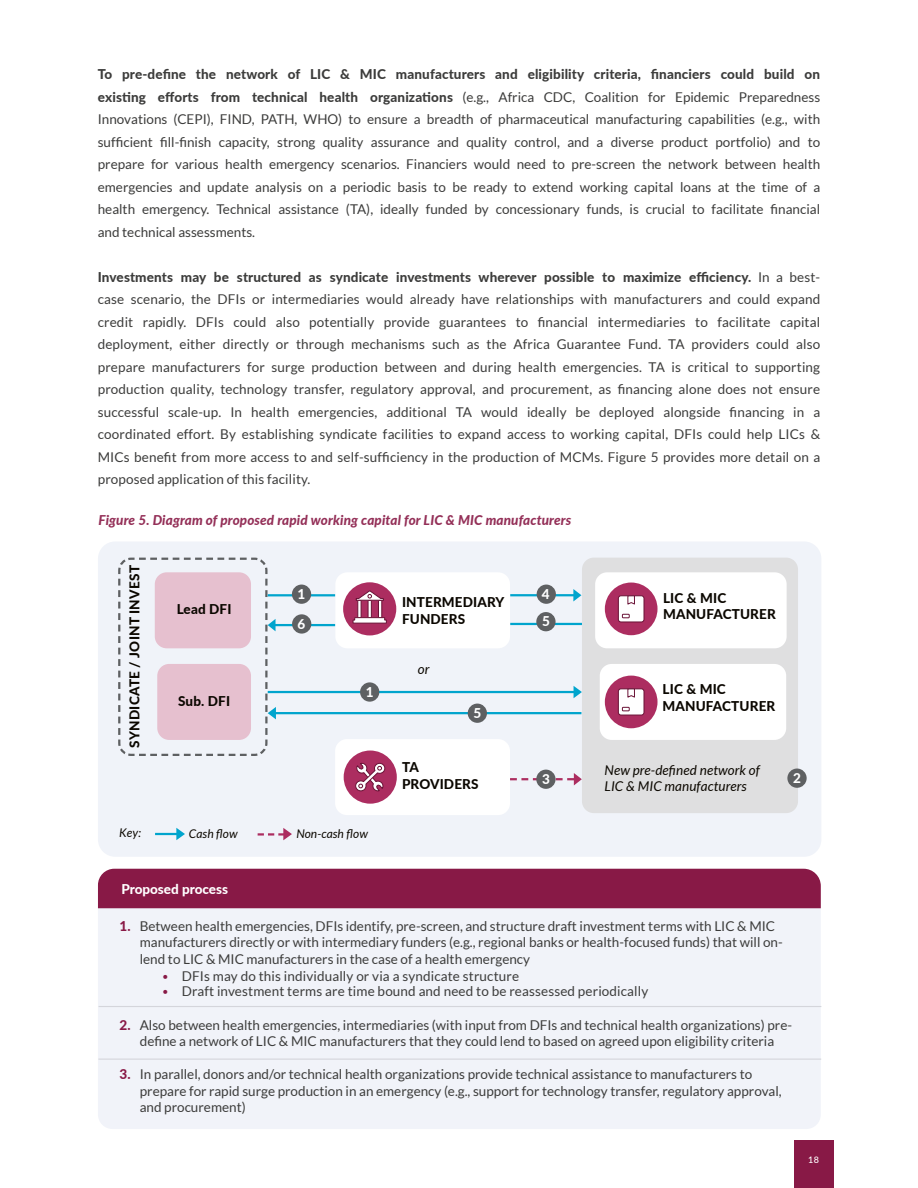
<style>
.page{position:relative;width:918px;height:1188px;background:#fff}
.page>*{position:absolute;margin:0;border:0;box-sizing:border-box;transform-origin:0 0}
.t1{font:13.5px/22.5px "Lato";color:#3c3c3b}
.t2{font:800 13.5px "Lato";letter-spacing:.01em;color:#0b0700}
.t3{font:italic 800 13.5px "Lato";letter-spacing:.01em;color:#943058}
.t4{font:italic 13.5px "Lato";letter-spacing:.01em;color:#0b0700}
.t5{font:800 13.5px "Lato";color:#fff}
.t6{font:italic 12px "Lato";letter-spacing:.01em;color:#0b0700}
.t7{font:500 9px "Lato";color:#fff}
.s1{font-weight:800}
.s2{font-weight:800;color:#881946}
.s3{font-weight:300;color:#881946}
</style>
<div class="page">
<div style="left:98px;top:909px;width:723px;height:220px;background:#f1f3f9"></div>
<div style="left:98px;top:868px;width:723px;height:41px;background:#881946"></div>
<div style="left:98px;top:541px;width:723px;height:316px;background:#f0f3f9;border-radius:17px"></div>
<hr style="left:274px;top:624px;width:61px;height:2px;background:#00a4cd">
<hr style="left:274px;top:712px;width:307px;height:2px;background:#00a4cd">
<svg style="left:118px;top:557px;width:158px;height:199px"></svg>
<hr style="left:510px;top:623px;width:72px;height:2px;background:#00a4cd">
<hr style="left:510px;top:594px;width:68px;height:2px;background:#00a4cd">
<svg style="left:573px;top:589px;width:8px;height:12px"></svg>
<hr style="left:268px;top:691px;width:310px;height:2px;background:#00a4cd">
<svg style="left:574px;top:686px;width:8px;height:12px"></svg>
<hr style="left:268px;top:594px;width:67px;height:2px;background:#00a4cd">
<svg style="left:510px;top:773px;width:72px;height:12px"></svg>
<div style="left:292px;top:585px;width:19px;height:19px;background:#5e6062;border-radius:50%"></div>
<div style="left:360px;top:682px;width:19px;height:20px;background:#5e6062;border-radius:50%"></div>
<div style="left:292px;top:614px;width:19px;height:20px;background:#5e6062;border-radius:50%"></div>
<div style="left:536px;top:612px;width:20px;height:19px;background:#5e6062;border-radius:50%"></div>
<div style="left:468px;top:704px;width:19px;height:19px;background:#5e6062;border-radius:50%"></div>
<div style="left:536px;top:770px;width:20px;height:19px;background:#5e6062;border-radius:50%"></div>
<div style="left:537px;top:585px;width:19px;height:19px;background:#5e6062;border-radius:50%"></div>
<div style="left:582px;top:558px;width:216px;height:255px;background:#dfdfe0;border-radius:12px"></div>
<div style="left:595px;top:572px;width:192px;height:76px;background:#fff;border-radius:12px"></div>
<div style="left:605px;top:583px;width:53px;height:52px;background:#ac2d60;border-radius:50%"></div>
<div style="left:618px;top:596px;width:26px;height:26px;background:#fff;border-radius:3px"></div>
<div style="left:618px;top:595px;width:26px;height:27px;border:1px solid #6a1236;border-radius:3px"></div>
<svg style="left:622px;top:614px;width:8px;height:4px"></svg>
<svg style="left:627px;top:595px;width:8px;height:10px"></svg>
<div style="left:600px;top:664px;width:186px;height:76px;background:#fff;border-radius:12px"></div>
<div style="left:605px;top:676px;width:53px;height:52px;background:#ac2d60;border-radius:50%"></div>
<div style="left:618px;top:689px;width:26px;height:26px;background:#fff;border-radius:3px"></div>
<div style="left:618px;top:688px;width:26px;height:27px;border:1px solid #6a1236;border-radius:3px"></div>
<svg style="left:622px;top:707px;width:8px;height:4px"></svg>
<svg style="left:627px;top:688px;width:8px;height:10px"></svg>
<div style="left:787px;top:769px;width:20px;height:19px;background:#5e6062;border-radius:50%"></div>
<div style="left:335px;top:572px;width:175px;height:76px;background:#fff;border-radius:12px"></div>
<div style="left:343px;top:582px;width:53px;height:53px;background:#ac2d60;border-radius:50%"></div>
<div style="left:335px;top:739px;width:175px;height:76px;background:#fff;border-radius:12px"></div>
<div style="left:344px;top:751px;width:53px;height:53px;background:#ac2d60;border-radius:50%"></div>
<svg style="left:355px;top:762px;width:31px;height:30px"></svg>
<svg style="left:258px;top:828px;width:34px;height:12px"></svg>
<hr style="left:155px;top:833px;width:26px;height:2px;background:#00a4cd">
<svg style="left:176px;top:828px;width:9px;height:12px"></svg>
<div style="left:357px;top:600px;width:4px;height:18px;border:1px solid #6a1236"></div>
<div style="left:368px;top:600px;width:4px;height:18px;border:1px solid #6a1236"></div>
<div style="left:378px;top:600px;width:4px;height:18px;border:1px solid #6a1236"></div>
<svg style="left:352px;top:617px;width:35px;height:7px"></svg>
<svg style="left:355px;top:590px;width:29px;height:11px"></svg>
<div style="left:794px;top:1140px;width:39px;height:48px;background:#881946"></div>
<hr style="left:98px;top:1059px;width:723px;height:1px;background:#d4d5db">
<hr style="left:99px;top:1006px;width:722px;height:1px;background:#d4d5db">
<p class="t1" style="left:98px;top:63px;width:724px;text-align:justify"><span class="s1">To pre-define the network of LIC &amp; MIC manufacturers and eligibility criteria, financiers could build on existing efforts from technical health organizations</span> (e.g., Africa CDC, Coalition for Epidemic Preparedness Innovations (CEPI), FIND, PATH, WHO) to ensure a breadth of pharmaceutical manufacturing capabilities (e.g., with sufficient fill-finish capacity, strong quality assurance and quality control, and a diverse product portfolio) and to prepare for various health emergency scenarios. Financiers would need to pre-screen the network between health emergencies and update analysis on a periodic basis to be ready to extend working capital loans at the time of a health emergency. Technical assistance (TA), ideally funded by concessionary funds, is crucial to facilitate financial</p>
<p class="t1" style="left:98px;top:221px;width:159px">and technical assessments.</p>
<p class="t1" style="left:98px;top:266px;width:724px;text-align:justify"><span class="s1">Investments may be structured as syndicate investments wherever possible to maximize efficiency.</span> In a best&shy;case scenario, the DFIs or intermediaries would already have relationships with manufacturers and could expand credit rapidly. DFIs could also potentially provide guarantees to financial intermediaries to facilitate capital deployment, either directly or through mechanisms such as the Africa Guarantee Fund. TA providers could also prepare manufacturers for surge production between and during health emergencies. TA is critical to supporting production quality, technology transfer, regulatory approval, and procurement, as financing alone does not ensure successful scale-up. In health emergencies, additional TA would ideally be deployed alongside financing in a coordinated effort. By establishing syndicate facilities to expand access to working capital, DFIs could help LICs &amp; MICs benefit from more access to and self-sufficiency in the production of MCMs. Figure 5 provides more detail on a</p>
<p class="t1" style="left:98px;top:468px;width:214px">proposed application of this facility.</p>
<p class="t3" style="left:99px;top:510px;width:474px">Figure 5. Diagram of proposed rapid working capital for LIC &amp; MIC manufacturers</p>
<p class="t2" style="left:125px;top:748px;width:184px;rotate:-90deg">SYNDICATE / JOINT INVEST</p>
<p class="t2" style="left:177px;top:599px;width:56px">Lead DFI</p>
<p class="t2" style="left:178px;top:691px;width:54px">Sub. DFI</p>
<p class="t5" style="left:298px;top:584px;width:9px">1</p>
<p class="t5" style="left:542px;top:584px;width:9px">4</p>
<p class="t2" style="left:663px;top:588px;width:65px">LIC &amp; MIC</p>
<p class="t2" style="left:663px;top:604px;width:114px">MANUFACTURER</p>
<p class="t2" style="left:402px;top:592px;width:104px">INTERMEDIARY</p>
<p class="t2" style="left:402px;top:609px;width:65px">FUNDERS</p>
<p class="t5" style="left:297px;top:614px;width:9px">6</p>
<p class="t5" style="left:542px;top:612px;width:9px">5</p>
<p class="t5" style="left:366px;top:682px;width:9px">1</p>
<p class="t4" style="left:418px;top:661px;width:13px">or</p>
<p class="t5" style="left:473px;top:703px;width:9px">5</p>
<p class="t2" style="left:402px;top:757px;width:18px">TA</p>
<p class="t2" style="left:402px;top:774px;width:78px">PROVIDERS</p>
<p class="t5" style="left:542px;top:769px;width:9px">3</p>
<p class="t2" style="left:663px;top:679px;width:65px">LIC &amp; MIC</p>
<p class="t2" style="left:663px;top:696px;width:114px">MANUFACTURER</p>
<p class="t4" style="left:604px;top:763px;width:157px">New pre-defined network of</p>
<p class="t4" style="left:604px;top:779px;width:144px">LIC &amp; MIC manufacturers</p>
<p class="t6" style="left:119px;top:826px;width:23px">Key:</p>
<p class="t6" style="left:189px;top:826px;width:50px">Cash flow</p>
<p class="t6" style="left:296px;top:827px;width:73px">Non-cash flow</p>
<p class="t5" style="left:793px;top:768px;width:9px">2</p>
<p class="t5" style="left:121px;top:879px;width:108px">Proposed process</p>
<p class="t1" style="left:140px;top:918px;width:644px;line-height:16.5px;text-indent:-20px"><span class="s2">1.</span> Between health emergencies, DFIs identify, pre-screen, and structure draft investment terms with LIC &amp; MIC manufacturers directly or with intermediary funders (e.g., regional banks or health-focused funds) that will on&shy;lend to LIC &amp; MIC manufacturers in the case of a health emergency</p>
<p class="t1" style="left:162px;top:965px;width:359px"><span class="s3">•</span> DFIs may do this individually or via a syndicate structure</p>
<p class="t1" style="left:162px;top:980px;width:488px"><span class="s3">•</span> Draft investment terms are time bound and need to be reassessed periodically</p>
<p class="t1" style="left:120px;top:1017px;width:674px;line-height:16.5px;text-align:center"><span class="s2">2.</span> Also between health emergencies, intermediaries (with input from DFIs and technical health organizations) pre&shy;define a network of LIC &amp; MIC manufacturers that they could lend to based on agreed upon eligibility criteria</p>
<p class="t1" style="left:140px;top:1066px;width:643px;line-height:16.5px;text-indent:-20px"><span class="s2">3.</span> In parallel, donors and/or technical health organizations provide technical assistance to manufacturers to prepare for rapid surge production in an emergency (e.g., support for technology transfer, regulatory approval, and procurement)</p>
<p class="t7" style="left:808px;top:1153px;width:12px">18</p>
</div>
